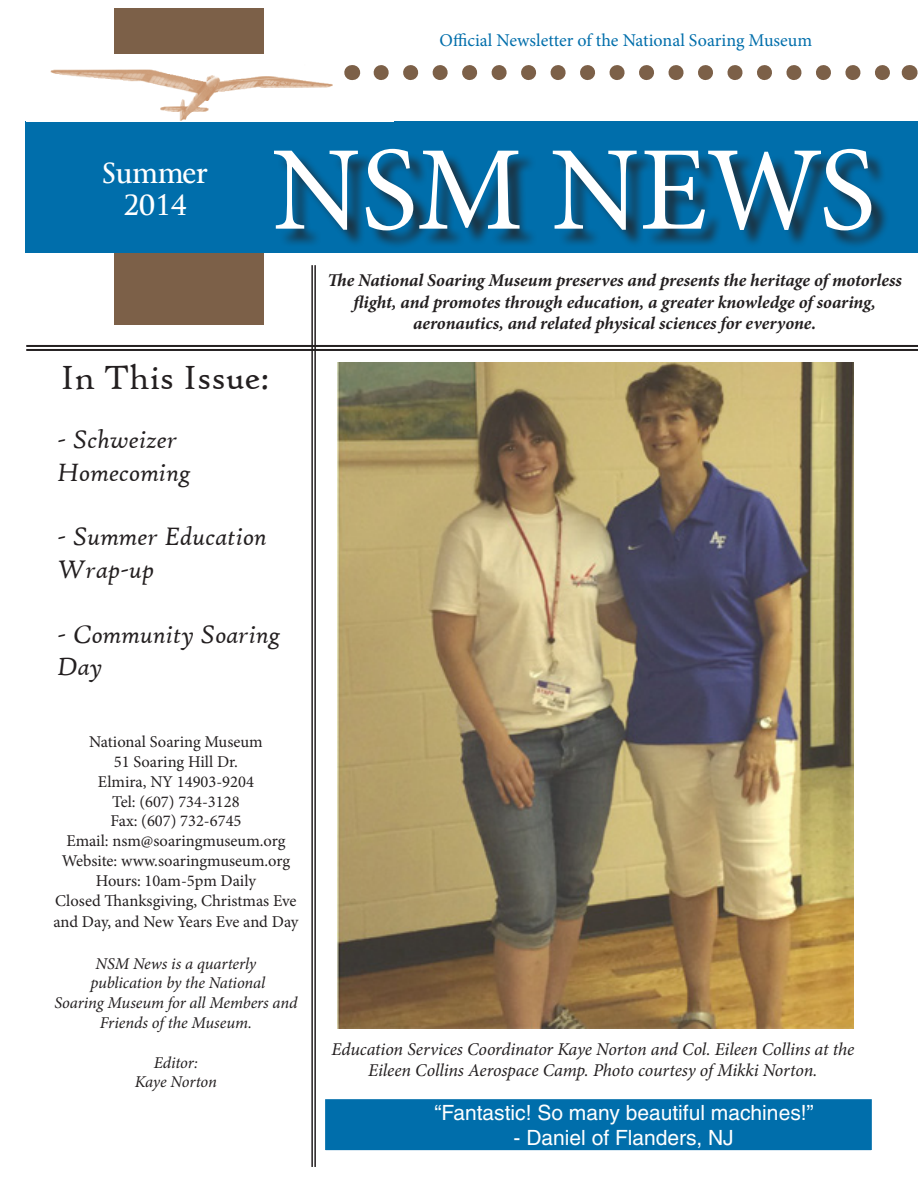
<style>
.page{position:relative;width:918px;height:1188px;background:#fff}
.page>*{position:absolute;margin:0;border:0;box-sizing:border-box;transform-origin:0 0}
.t1{font:120px "Minion Pro";letter-spacing:-.01em;color:#fff}
.t2{font:36px "High Tower Text";color:#231f20}
.t3{font:italic 27px/32.4px "High Tower Text";color:#231f20}
.t4{font:27px "Byington";color:#fff}
.t5{font:21px "Helvetica";color:#fff}
.t6{font:italic 700 18px/21.6px "Minion Pro";letter-spacing:-.005em;color:#231f20;text-align:center}
.t7{font:italic 18px/21.6px "Minion Pro";letter-spacing:-.01em;color:#231f20;text-align:center}
.t8{font:18px "Minion Pro";color:#006eab}
.t9{font:16.5px/21.6px "Minion Pro";color:#231f20}
.t10{font:italic 16.5px/19.8px "Minion Pro";letter-spacing:-.01em;color:#231f20;text-align:center}
</style>
<div class="page">
<div style="left:114px;top:8px;width:150px;height:316px;background:#7c6048"></div>
<div style="left:25px;top:122px;width:893px;height:131px;background:#006eab"></div>
<div style="left:277px;top:152px;width:613px;height:97px;background:#231f20;opacity:.75"></div>
<img style="left:50px;top:55px;width:331px;height:67px">
<hr style="left:26px;top:345px;width:892px;height:2px;background:#231f20">
<hr style="left:26px;top:349px;width:892px;height:2px;background:#231f20">
<hr style="left:314px;top:265px;width:2px;height:902px;background:#231f20">
<hr style="left:311px;top:265px;width:2px;height:902px;background:#231f20">
<svg style="left:381px;top:65px;width:509px;height:15px"></svg>
<svg style="left:352px;top:65px;width:1px;height:15px"></svg>
<svg style="left:909px;top:65px;width:1px;height:15px"></svg>
<div style="left:324px;top:1098px;width:549px;height:54px;background:#006eab;border:2px solid #fff"></div>
<img style="left:338px;top:362px;width:515px;height:666px">
<p class="t4" style="left:102px;top:157px;width:107px">Summer</p>
<p class="t4" style="left:124px;top:189px;width:65px">2014</p>
<p class="t8" style="left:440px;top:28px;width:374px">Official Newsletter of the National Soaring Museum</p>
<p class="t1" style="left:272px;top:110px;width:606px">NSM NEWS</p>
<p class="t6" style="left:328px;top:269px;width:576px">The National Soaring Museum preserves and presents the heritage of motorless flight, and promotes through education, a greater knowledge of soaring,</p>
<p class="t6" style="left:413px;top:312px;width:405px">aeronautics, and related physical sciences for everyone.</p>
<p class="t2" style="left:60px;top:357px;width:210px">In This Issue:</p>
<p class="t3" style="left:58px;top:423px;width:122px">- Schweizer</p>
<p class="t3" style="left:58px;top:456px;width:135px">Homecoming</p>
<p class="t3" style="left:58px;top:521px;width:211px">- Summer Education<br>Wrap-up</p>
<p class="t3" style="left:58px;top:618px;width:225px">- Community Soaring<br>Day</p>
<p class="t9" style="left:89px;top:731px;width:175px">National Soaring Museum</p>
<p class="t9" style="left:114px;top:751px;width:126px">51 Soaring Hill Dr.</p>
<p class="t9" style="left:98px;top:771px;width:158px">Elmira, NY 14903-9204</p>
<p class="t9" style="left:112px;top:791px;width:129px">Tel: (607) 734-3128</p>
<p class="t9" style="left:110px;top:810px;width:133px">Fax: (607) 732-6745</p>
<p class="t9" style="left:66px;top:830px;width:221px">Email: nsm@soaringmuseum.org</p>
<p class="t9" style="left:62px;top:850px;width:230px">Website: www.soaringmuseum.org</p>
<p class="t9" style="left:96px;top:870px;width:162px">Hours: 10am-5pm Daily</p>
<p class="t9" style="left:53px;top:890px;width:247px">Closed Thanksgiving, Christmas Eve and Day, and New Years Eve and Day</p>
<p class="t10" style="left:96px;top:953px;width:162px">NSM News is a quarterly</p>
<p class="t10" style="left:90px;top:973px;width:176px">publication by the National</p>
<p class="t10" style="left:54px;top:993px;width:244px">Soaring Museum for all Members and<br>Friends of the Museum.</p>
<p class="t10" style="left:154px;top:1052px;width:46px">Editor:</p>
<p class="t10" style="left:135px;top:1072px;width:84px">Kaye Norton</p>
<p class="t7" style="left:332px;top:1038px;width:524px">Education Services Coordinator Kaye Norton and Col. Eileen Collins at the<br>Eileen Collins Aerospace Camp. Photo courtesy of Mikki Norton.</p>
<p class="t5" style="left:435px;top:1100px;width:381px">“Fantastic! So many beautiful machines!”</p>
<p class="t5" style="left:514px;top:1126px;width:222px">- Daniel of Flanders, NJ</p>
</div>
